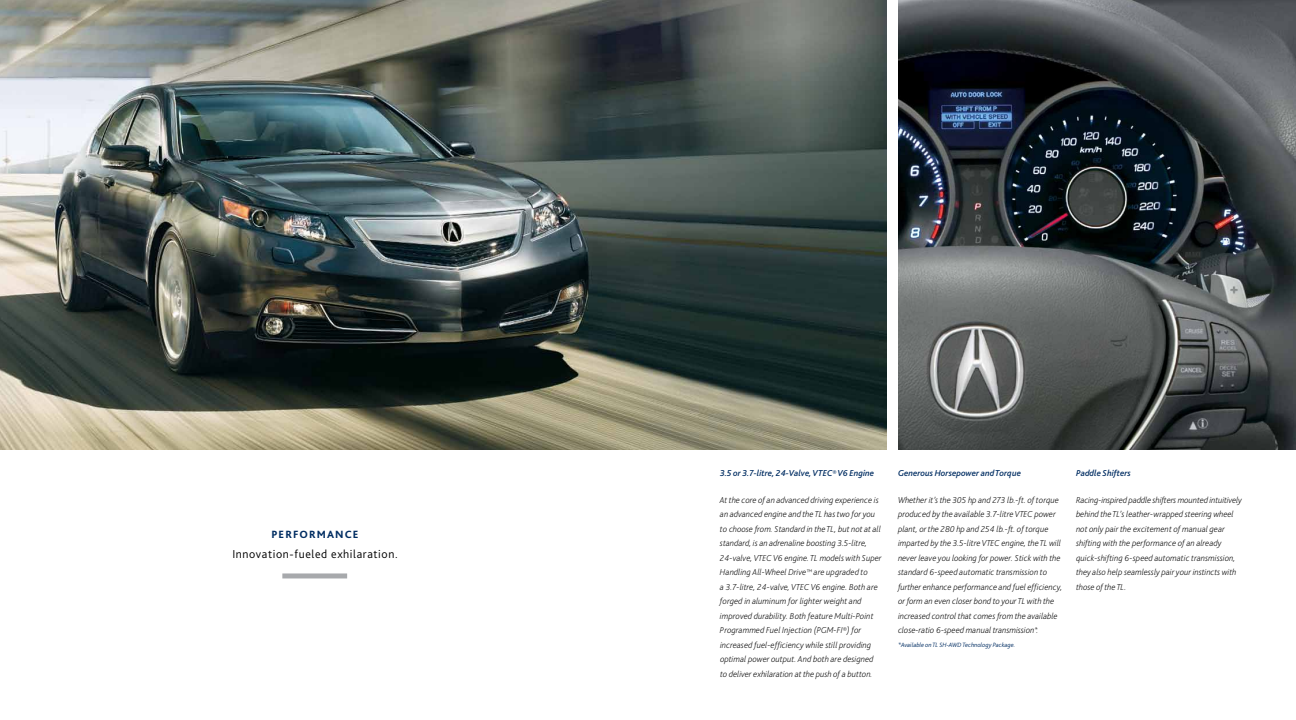
<style>
.page{position:relative;width:1296px;height:720px;background:#fff}
.page>*{position:absolute;margin:0;border:0;box-sizing:border-box;transform-origin:0 0}
.t1{font:300 12px "Bliss 2";letter-spacing:.05em;color:#000}
.t2{font:800 11px "Bliss 2";color:#002d62}
.t3{font:italic 200 9px/14.5px "Bliss 2";color:#000}
.t4{font:italic 500 9px "Bliss 2";color:#002d62}
.t5{font:italic 300 6.5px "Bliss 2";color:#002d62}
.s1{font-size:7px}
</style>
<div class="page">
<div style="left:282px;top:573px;width:65px;height:5px;background:#a7a9ac"></div>
<img style="left:898px;top:0;width:398px;height:450px">
<img style="left:0;top:0;width:886px;height:450px">
<p class="t2" style="left:271px;top:527px;width:9px">PERFORMANCE</p>
<h1 class="t1" style="left:232px;top:546px;width:167px">Innovation-fueled exhilaration.</h1>
<p class="t4" style="left:720px;top:468px;width:156px">3.5 or 3.7-litre, 24-Valve, VTEC<span class="s1">®</span> V6 Engine</p>
<p class="t3" style="left:720px;top:492px;width:163px">At the core of an advanced driving experience is an advanced engine and the TL has two for you to choose from. Standard in the TL, but not at all standard, is an adrenaline boosting 3.5-litre, 24-valve, VTEC V6 engine. TL models with Super Handling All-Wheel Drive<span class="s1">™</span> are upgraded to<br>a 3.7-litre, 24-valve, VTEC V6 engine. Both are forged in aluminum for lighter weight and improved durability. Both feature Multi-Point Programmed Fuel Injection (PGM-FI<span class="s1">®</span>) for increased fuel-efficiency while still providing optimal power output. And both are designed to deliver exhilaration at the push of a button.</p>
<p class="t4" style="left:898px;top:468px;width:125px">Generous Horsepower and Torque</p>
<p class="t3" style="left:898px;top:492px;width:166px">Whether it’s the 305 hp and 273 lb.-ft. of torque produced by the available 3.7-litre VTEC power plant, or the 280 hp and 254 lb.-ft. of torque imparted by the 3.5-litre VTEC engine, the TL will never leave you looking for power. Stick with the standard 6-speed automatic transmission to further enhance performance and fuel efficiency, or form an even closer bond to your TL with the increased control that comes from the available close-ratio 6-speed manual transmission<span class="s1">*</span>.</p>
<p class="t5" style="left:898px;top:640px;width:119px">*Available on TL SH-AWD Technology Package.</p>
<p class="t4" style="left:1076px;top:468px;width:56px">Paddle Shifters</p>
<p class="t3" style="left:1076px;top:492px;width:168px">Racing-inspired paddle shifters mounted intuitively behind the TL’s leather-wrapped steering wheel not only pair the excitement of manual gear shifting with the performance of an already quick-shifting 6-speed automatic transmission, they also help seamlessly pair your instincts with those of the TL.</p>
</div>
